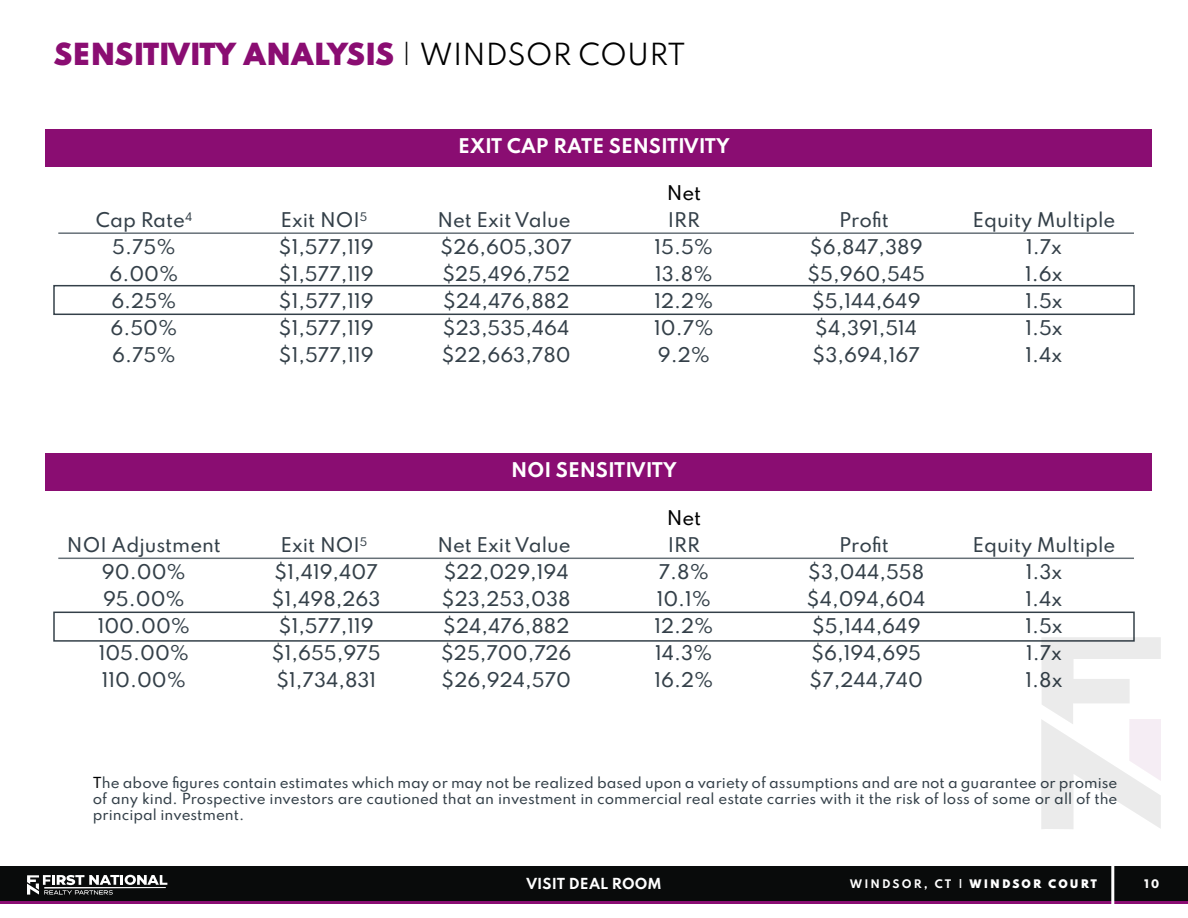
<style>
.page{position:relative;width:1188px;height:918px;background:#fff}
.page>*{position:absolute;margin:0;border:0;box-sizing:border-box;transform-origin:0 0}
.t1{font:900 27px "Spartan";color:#8a0d72}
.t2{font:500 18px "Spartan";color:#344049}
.t3{font:700 18px "Spartan";color:#fff}
.t4{font:500 18px "Spartan";color:#000101}
.t5{font:500 13.5px/16.2px "Spartan";color:#344049;text-align:justify}
.t6{font:700 13.5px "Spartan";letter-spacing:.005em;color:#fff}
.t7{font:900 10.5px "Spartan";letter-spacing:.2em;color:#fff}
.t8{font:800 10.5px "Spartan";color:#fff}
.s1{font-weight:300;color:#000}
.s2{font-weight:400;color:#000}
.s3{color:#000}
.s4{font-weight:700}
</style>
<div class="page">
<svg style="left:0;top:900px;width:1188px;height:4px;background:#690c58"></svg>
<div style="left:0;top:866px;width:1188px;height:34px;background:#090b0b"></div>
<hr style="left:1111px;top:856px;width:3px;height:54px;background:#fff">
<svg style="left:27px;top:875px;width:140px;height:20px"></svg>
<div style="left:45px;top:129px;width:1107px;height:38px;background:#8a0d72"></div>
<div style="left:45px;top:453px;width:1107px;height:37px;background:#8a0d72"></div>
<div style="left:53px;top:285px;width:1082px;height:30px;border:2px solid #344049"></div>
<div style="left:53px;top:612px;width:1082px;height:30px;border:2px solid #344049"></div>
<hr style="left:58px;top:232px;width:1076px;height:2px;background:#667077">
<hr style="left:58px;top:558px;width:1076px;height:1px;background:#667077">
<svg style="left:1041px;top:637px;width:120px;height:192px"></svg>
<h1 class="t1" style="left:54px;top:34px;width:633px">SENSITIVITY ANALYSIS <span class="s1">|</span> <span class="s2">WINDSOR COURT</span></h1>
<p class="t3" style="left:458px;top:133px;width:273px">EXIT CAP RATE SENSITIVITY</p>
<p class="t4" style="left:667px;top:180px;width:36px">Net</p>
<p class="t2" style="left:96px;top:207px;width:98px">Cap Rate<sup>4</sup></p>
<p class="t2" style="left:281px;top:207px;width:88px">Exit NOI<sup>5</sup></p>
<p class="t2" style="left:437px;top:207px;width:135px">Net Exit Value</p>
<p class="t2" style="left:668px;top:207px;width:34px">IRR</p>
<p class="t2" style="left:839px;top:207px;width:51px">Profit</p>
<p class="t2" style="left:972px;top:207px;width:144px">Equity Multiple</p>
<p class="t2" style="left:112px;top:234px;width:65px">5.75%</p>
<p class="t2" style="left:278px;top:234px;width:97px">$1,577,119</p>
<p class="t2" style="left:440px;top:234px;width:133px">$26,605,307</p>
<p class="t2" style="left:655px;top:234px;width:60px">15.5%</p>
<p class="t2" style="left:810px;top:234px;width:115px">$6,847,389</p>
<p class="t2" style="left:1026px;top:234px;width:37px">1.7x</p>
<p class="t2" style="left:109px;top:261px;width:71px">6.00%</p>
<p class="t2" style="left:278px;top:261px;width:97px">$1,577,119</p>
<p class="t2" style="left:442px;top:261px;width:130px">$25,496,752</p>
<p class="t2" style="left:655px;top:261px;width:59px">13.8%</p>
<p class="t2" style="left:807px;top:261px;width:120px">$5,960,545</p>
<p class="t2" style="left:1025px;top:261px;width:39px">1.6x</p>
<p class="t2" style="left:111px;top:288px;width:67px">6.25%</p>
<p class="t2" style="left:279px;top:288px;width:97px">$1,577,119</p>
<p class="t2" style="left:443px;top:288px;width:128px">$24,476,882</p>
<p class="t2" style="left:654px;top:288px;width:61px">12.2%</p>
<p class="t2" style="left:812px;top:288px;width:110px">$5,144,649</p>
<p class="t2" style="left:1025px;top:288px;width:39px">1.5x</p>
<p class="t2" style="left:110px;top:315px;width:69px">6.50%</p>
<p class="t2" style="left:279px;top:315px;width:97px">$1,577,119</p>
<p class="t2" style="left:443px;top:315px;width:128px">$23,535,464</p>
<p class="t2" style="left:654px;top:315px;width:61px">10.7%</p>
<p class="t2" style="left:815px;top:315px;width:104px">$4,391,514</p>
<p class="t2" style="left:1025px;top:315px;width:39px">1.5x</p>
<p class="t2" style="left:112px;top:342px;width:65px">6.75%</p>
<p class="t2" style="left:279px;top:342px;width:97px">$1,577,119</p>
<p class="t2" style="left:441px;top:342px;width:131px">$22,663,780</p>
<p class="t2" style="left:658px;top:342px;width:54px">9.2%</p>
<p class="t2" style="left:812px;top:342px;width:109px">$3,694,167</p>
<p class="t2" style="left:1026px;top:342px;width:38px">1.4x</p>
<p class="t3" style="left:511px;top:457px;width:167px">NOI SENSITIVITY</p>
<p class="t4" style="left:667px;top:504px;width:36px">Net</p>
<p class="t2" style="left:67px;top:531px;width:156px">NOI Adjustment</p>
<p class="t2" style="left:281px;top:531px;width:88px">Exit NOI<sup>5</sup></p>
<p class="t2" style="left:437px;top:531px;width:135px">Net Exit Value</p>
<p class="t2" style="left:668px;top:531px;width:34px">IRR</p>
<p class="t2" style="left:839px;top:531px;width:51px">Profit</p>
<p class="t2" style="left:972px;top:531px;width:144px">Equity Multiple</p>
<p class="t2" style="left:102px;top:558px;width:85px">90.00%</p>
<p class="t2" style="left:274px;top:558px;width:105px">$1,419,407</p>
<p class="t2" style="left:443px;top:558px;width:127px">$22,029,194</p>
<p class="t2" style="left:659px;top:558px;width:52px">7.8%</p>
<p class="t2" style="left:808px;top:558px;width:118px">$3,044,558</p>
<p class="t2" style="left:1026px;top:558px;width:38px">1.3x</p>
<p class="t2" style="left:103px;top:585px;width:83px">95.00%</p>
<p class="t2" style="left:272px;top:585px;width:110px">$1,498,263</p>
<p class="t2" style="left:442px;top:585px;width:130px">$23,253,038</p>
<p class="t2" style="left:657px;top:585px;width:56px">10.1%</p>
<p class="t2" style="left:807px;top:585px;width:121px">$4,094,604</p>
<p class="t2" style="left:1026px;top:585px;width:38px">1.4x</p>
<p class="t2" style="left:98px;top:612px;width:94px">100.00%</p>
<p class="t2" style="left:278px;top:612px;width:97px">$1,577,119</p>
<p class="t2" style="left:443px;top:612px;width:128px">$24,476,882</p>
<p class="t2" style="left:654px;top:612px;width:61px">12.2%</p>
<p class="t2" style="left:812px;top:612px;width:110px">$5,144,649</p>
<p class="t2" style="left:1025px;top:612px;width:39px">1.5x</p>
<p class="t2" style="left:99px;top:639px;width:92px">105.00%</p>
<p class="t2" style="left:272px;top:639px;width:111px">$1,655,975</p>
<p class="t2" style="left:441px;top:639px;width:132px">$25,700,726</p>
<p class="t2" style="left:655px;top:639px;width:59px">14.3%</p>
<p class="t2" style="left:811px;top:639px;width:112px">$6,194,695</p>
<p class="t2" style="left:1026px;top:639px;width:37px">1.7x</p>
<p class="t2" style="left:102px;top:666px;width:86px">110.00%</p>
<p class="t2" style="left:276px;top:666px;width:102px">$1,734,831</p>
<p class="t2" style="left:441px;top:666px;width:132px">$26,924,570</p>
<p class="t2" style="left:655px;top:666px;width:61px">16.2%</p>
<p class="t2" style="left:809px;top:666px;width:116px">$7,244,740</p>
<p class="t2" style="left:1026px;top:666px;width:38px">1.8x</p>
<p class="t5" style="left:93px;top:774px;width:1026px"><span class="s3">T</span>he above figures contain estimates which may or may not be realized based upon a variety of assumptions and are not a guarantee or promise of any kind. Prospective investors are cautioned that an investment in commercial real estate carries with it the risk of loss of some or all of the principal investment.</p>
<p class="t6" style="left:526px;top:873px;width:137px">VISIT DEAL ROOM</p>
<p class="t7" style="left:850px;top:876px;width:248px"><span class="s4">WINDSOR, CT |</span> WINDSOR COURT</p>
<p class="t8" style="left:1144px;top:876px;width:16px">10</p>
</div>
